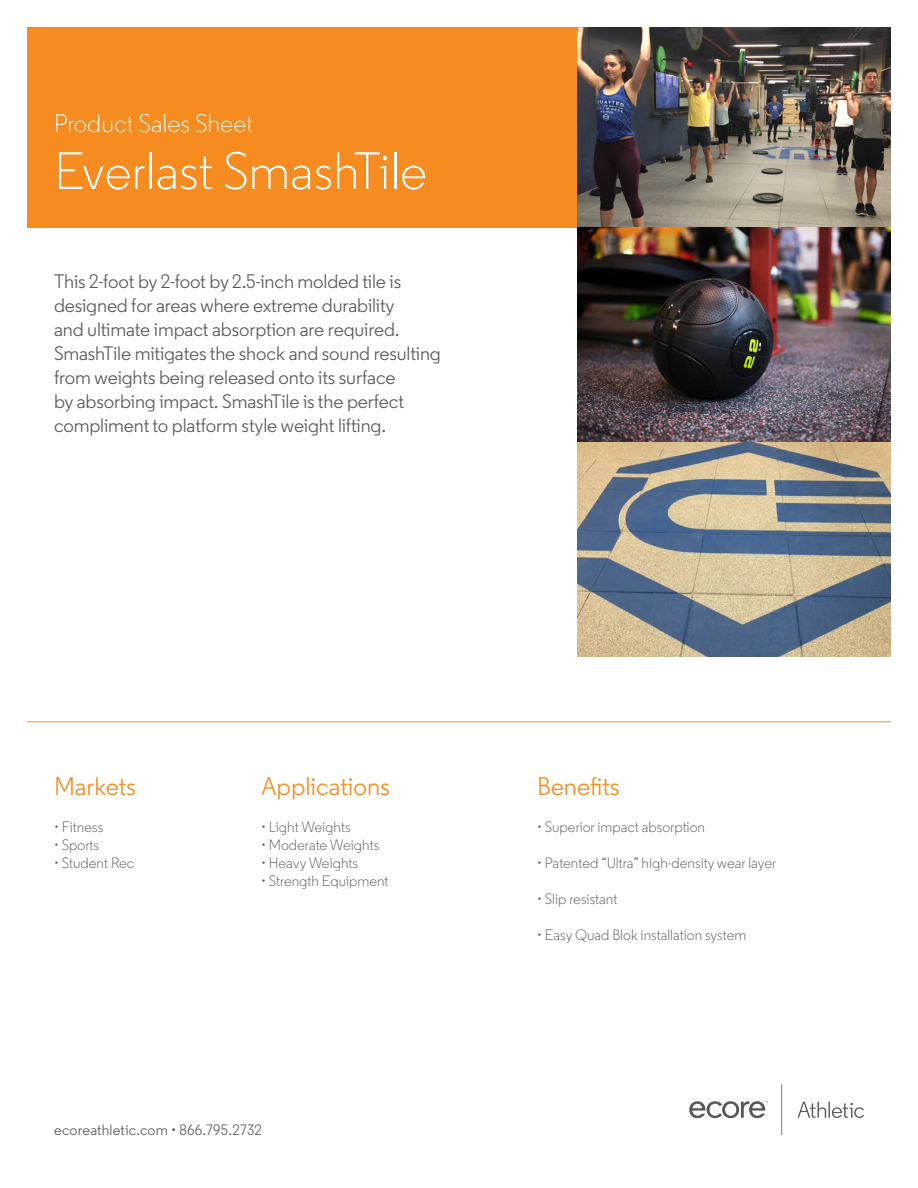
<style>
.page{position:relative;width:918px;height:1188px;background:#fff}
.page>*{position:absolute;margin:0;border:0;box-sizing:border-box;transform-origin:0 0}
.t1{font:300 52.5px "Regular";color:#fff}
.t2{font:25.5px "Regular";color:#f68b1f}
.t3{font:300 25.5px "Regular";color:#fff}
.Intro_Copy{font:19.5px/24px "Regular";letter-spacing:-.01em;color:#56575a}
.t4{font:300 15px "Regular";color:#56575a}
.t5{font:15px "Regular";letter-spacing:.01em;color:#56575a}
</style>
<div class="page">
<div style="left:27px;top:27px;width:579px;height:200px;background:#f68b1f"></div>
<img style="left:577px;top:227px;width:314px;height:429px">
<img style="left:577px;top:27px;width:314px;height:200px">
<hr style="left:27px;top:721px;width:864px;height:1px;background:#f68b1f">
<svg style="left:798px;top:1102px;width:66px;height:16px"></svg>
<svg style="left:689px;top:1101px;width:79px;height:17px"></svg>
<svg style="left:781px;top:1084px;width:1px;height:51px"></svg>
<p class="t3" style="left:54px;top:108px;width:201px">Product Sales Sheet</p>
<p class="t1" style="left:54px;top:139px;width:375px">Everlast SmashTile</p>
<p class="Intro_Copy" style="left:54px;top:269px;width:388px">This 2-foot by 2-foot by 2.5-inch molded tile is designed for areas where extreme durability<br>and ultimate impact absorption are required.<br>SmashTile mitigates the shock and sound resulting from weights being released onto its surface<br>by absorbing impact. SmashTile is the perfect compliment to platform style weight lifting.</p>
<p class="t2" style="left:54px;top:770px;width:84px">Markets</p>
<p class="t2" style="left:261px;top:770px;width:131px">Applications</p>
<p class="t2" style="left:537px;top:770px;width:84px">Benefits</p>
<p class="t4" style="left:54px;top:818px;width:51px">• Fitness</p>
<p class="t4" style="left:54px;top:836px;width:46px">• Sports</p>
<p class="t4" style="left:54px;top:854px;width:82px">• Student Rec</p>
<p class="t4" style="left:537px;top:818px;width:170px">• Superior impact absorption</p>
<p class="t4" style="left:537px;top:854px;width:241px">• Patented “Ultra” high-density wear layer</p>
<p class="t4" style="left:537px;top:890px;width:82px">• Slip resistant</p>
<p class="t4" style="left:537px;top:926px;width:211px">• Easy Quad Blok installation system</p>
<p class="t4" style="left:261px;top:818px;width:91px">• Light Weights</p>
<p class="t4" style="left:261px;top:836px;width:120px">• Moderate Weights</p>
<p class="t4" style="left:261px;top:854px;width:99px">• Heavy Weights</p>
<p class="t4" style="left:261px;top:872px;width:129px">• Strength Equipment</p>
<p class="t5" style="left:54px;top:1121px;width:209px">ecoreathletic.com • 866.795.2732</p>
</div>
